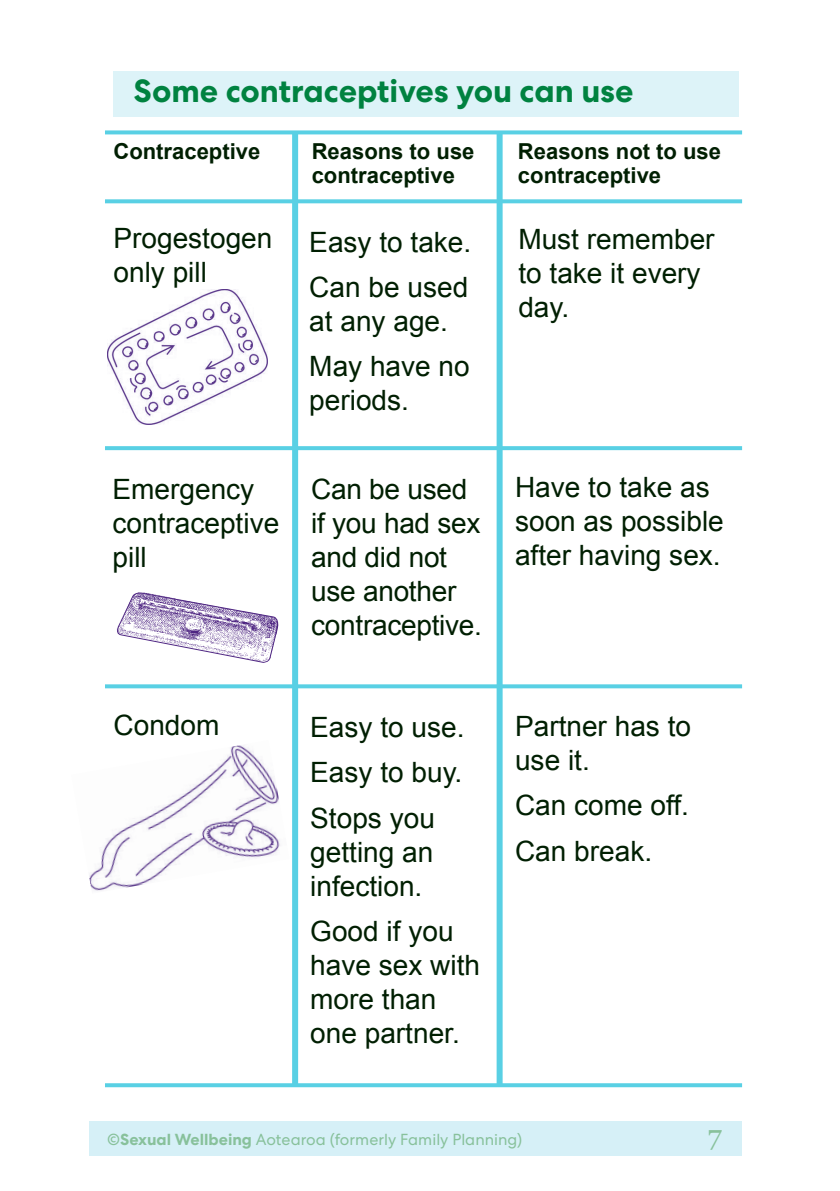
<style>
.page{position:relative;width:840px;height:1191px;background:#fff}
.page>*{position:absolute;margin:0;border:0;box-sizing:border-box;transform-origin:0 0}
.MH_Head{font:700 32px "Centra No 2";color:#008240}
.N_Normal{font:28px/34px "Arial";color:#001f02}
.t1{font:28px "Georgia";color:#88c19b}
.N_Normal-2{font:700 22px "Arial";color:#001f02}
.t2{font:16px "Centra No 2";color:#88c19b}
.s1{font-weight:700}
</style>
<div class="page">
<div style="left:89px;top:1121px;width:652px;height:34px;background:#d6f0f7"></div>
<svg style="left:105px;top:446px;width:636px;height:4px;background:#5ed1e4"></svg>
<svg style="left:105px;top:684px;width:636px;height:4px;background:#67d3e6"></svg>
<img style="left:108px;top:289px;width:160px;height:135px">
<svg style="left:117px;top:592px;width:162px;height:71px"></svg>
<img style="left:89px;top:745px;width:191px;height:146px">
<div style="left:292px;top:131px;width:6px;height:953px;background:#59d0e4"></div>
<div style="left:496px;top:133px;width:6px;height:953px;background:#59d0e4"></div>
<svg style="left:105px;top:199px;width:636px;height:4px;background:#66d3e5"></svg>
<svg style="left:105px;top:130px;width:636px;height:4px;background:#6bd5e6"></svg>
<div style="left:113px;top:71px;width:625px;height:45px;background:#ddf3f8"></div>
<svg style="left:105px;top:1083px;width:636px;height:4px;background:#62d2e5"></svg>
<p class="MH_Head" style="left:133px;top:72px;width:501px">Some contraceptives you can use</p>
<p class="N_Normal-2" style="left:113px;top:137px;width:148px">Contraceptive</p>
<p class="N_Normal-2" style="left:311px;top:137px;width:164px">Reasons to use</p>
<p class="N_Normal-2" style="left:517px;top:137px;width:204px">Reasons not to use</p>
<p class="N_Normal-2" style="left:311px;top:161px;width:145px">contraceptive</p>
<p class="N_Normal-2" style="left:517px;top:161px;width:145px">contraceptive</p>
<p class="N_Normal" style="left:113px;top:222px;width:160px">Progestogen only pill</p>
<p class="N_Normal" style="left:309px;top:225px;width:163px">Easy to take.</p>
<p class="N_Normal" style="left:309px;top:270px;width:160px">Can be used at any age.</p>
<p class="N_Normal" style="left:309px;top:350px;width:162px">May have no periods.</p>
<p class="N_Normal" style="left:518px;top:222px;width:198px">Must remember to take it every day.</p>
<p class="N_Normal" style="left:112px;top:472px;width:168px">Emergency contraceptive pill</p>
<p class="N_Normal" style="left:311px;top:472px;width:172px">Can be used if you had sex and did not use another contraceptive.</p>
<p class="N_Normal" style="left:514px;top:470px;width:210px">Have to take as soon as possible after having sex.</p>
<p class="N_Normal" style="left:113px;top:708px;width:107px">Condom</p>
<p class="N_Normal" style="left:310px;top:710px;width:156px">Easy to use.</p>
<p class="N_Normal" style="left:310px;top:755px;width:154px">Easy to buy.</p>
<p class="N_Normal" style="left:310px;top:801px;width:126px;text-align:justify">Stops you getting an infection.</p>
<p class="N_Normal" style="left:310px;top:914px;width:171px">Good if you have sex with more than one partner.</p>
<p class="N_Normal" style="left:514px;top:709px;width:177px">Partner has to use it.</p>
<p class="N_Normal" style="left:514px;top:788px;width:175px">Can come off.</p>
<p class="N_Normal" style="left:514px;top:834px;width:138px">Can break.</p>
<p class="t2" style="left:107px;top:1130px;width:416px">©<span class="s1">Sexual Wellbeing</span> Aotearoa (formerly Family Planning)</p>
<p class="t1" style="left:707px;top:1119px;width:16px">7</p>
</div>
